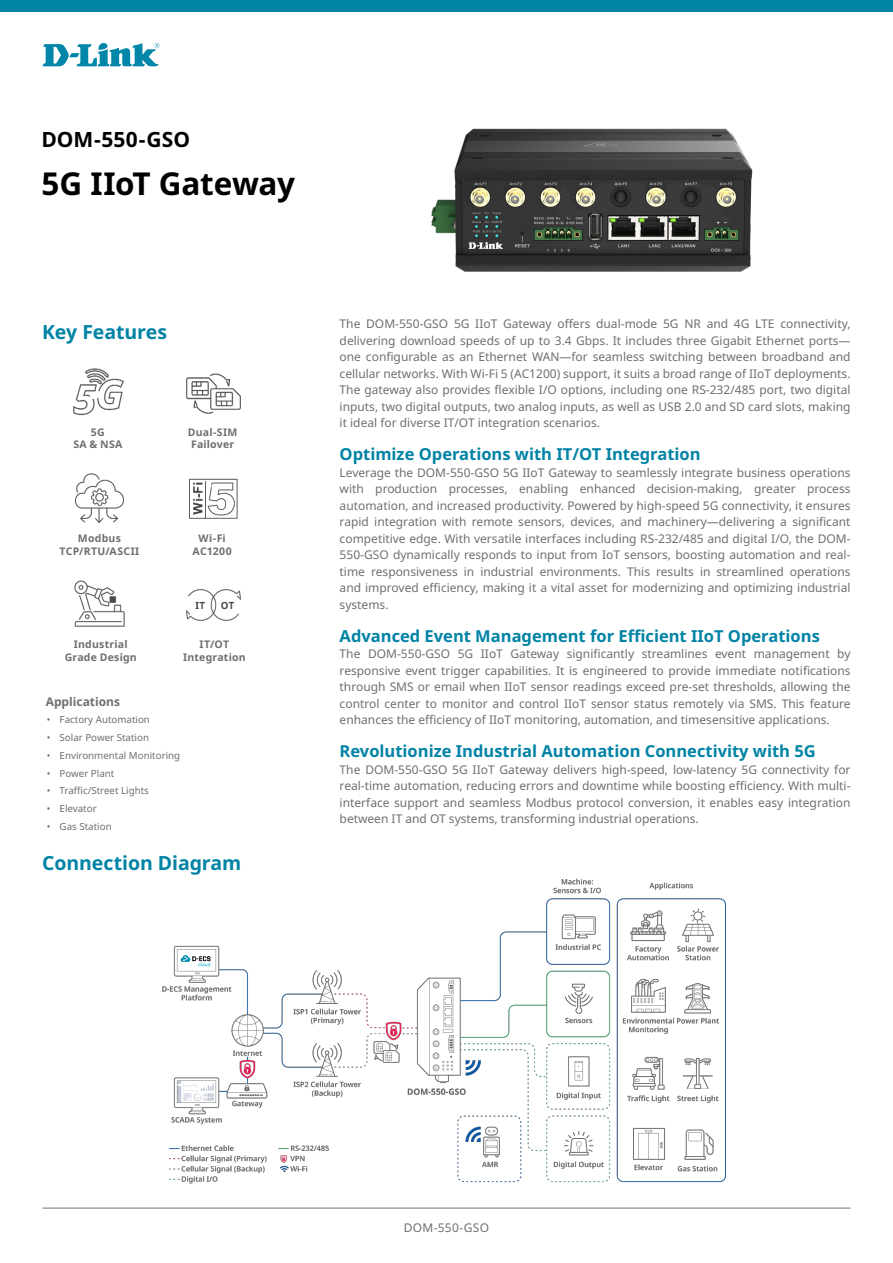
<style>
.page{position:relative;width:893px;height:1263px;background:#fff}
.page>*{position:absolute;margin:0;border:0;box-sizing:border-box;transform-origin:0 0}
.Product_Name{font:700 31.5px "Noto Sans";letter-spacing:-.01em;color:#000}
.Product_No{font:700 21px "Noto Sans";letter-spacing:.005em;color:#000}
.Section_Title{font:700 19.5px "Noto Sans";letter-spacing:-.005em;color:#0083a5}
.Content_Text{font:700 16.5px "Noto Sans";color:#0083a5}
.Content_Text-2{font:12px/16.5px "Noto Sans";color:#6f6f6e;text-align:justify}
.Content_Text-3{font:700 12px "Noto Sans";color:#6f6f6e}
.Content_Text-4{font:12px "Noto Sans";letter-spacing:.02em;color:#6f6f6e}
.Features_Title{font:700 10.5px/12.6px "Noto Sans";letter-spacing:.02em;color:#6f6f6e;text-align:center}
.t1{font:9.75px "Noto Sans";color:#6f6f6e}
</style>
<div class="page">
<hr style="left:43px;top:1208px;width:807px;height:1px;background:#6f6f6e">
<svg style="left:42px;top:43px;width:117px;height:23px"></svg>
<div style="left:0;top:0;width:893px;height:12px;background:#0083a5"></div>
<img style="left:162px;top:878px;width:564px;height:306px">
<img style="left:431px;top:128px;width:322px;height:144px">
<img style="left:73px;top:368px;width:51px;height:48px">
<img style="left:75px;top:473px;width:49px;height:50px">
<img style="left:74px;top:580px;width:51px;height:47px">
<img style="left:187px;top:373px;width:53px;height:41px">
<img style="left:189px;top:478px;width:49px;height:41px">
<img style="left:187px;top:589px;width:53px;height:32px">
<p class="Product_No" style="left:41px;top:124px;width:150px">DOM-550-GSO</p>
<p class="Product_Name" style="left:41px;top:161px;width:255px">5G IIoT Gateway</p>
<p class="Section_Title" style="left:42px;top:318px;width:126px">Key Features</p>
<p class="Features_Title" style="left:91px;top:426px;width:15px">5G</p>
<p class="Features_Title" style="left:73px;top:438px;width:51px">SA &amp; NSA</p>
<p class="Features_Title" style="left:188px;top:426px;width:51px">Dual-SIM<br>Failover</p>
<p class="Features_Title" style="left:78px;top:532px;width:44px">Modbus</p>
<p class="Features_Title" style="left:60px;top:545px;width:81px">TCP/RTU/ASCII</p>
<p class="Features_Title" style="left:193px;top:532px;width:41px">Wi-Fi<br>AC1200</p>
<p class="Features_Title" style="left:65px;top:638px;width:74px">Industrial<br>Grade Design</p>
<p class="Features_Title" style="left:200px;top:638px;width:31px">IT/OT</p>
<p class="Features_Title" style="left:183px;top:651px;width:64px">Integration</p>
<p class="Content_Text-3" style="left:46px;top:693px;width:76px">Applications</p>
<p class="t1" style="left:47px;top:714px;width:105px">• Factory Automation</p>
<p class="t1" style="left:47px;top:732px;width:104px">• Solar Power Station</p>
<p class="t1" style="left:47px;top:750px;width:135px">• Environmental Monitoring</p>
<p class="t1" style="left:47px;top:767px;width:69px">• Power Plant</p>
<p class="t1" style="left:47px;top:785px;width:104px">• Traffic/Street Lights</p>
<p class="t1" style="left:47px;top:803px;width:51px">• Elevator</p>
<p class="t1" style="left:47px;top:821px;width:66px">• Gas Station</p>
<p class="Section_Title" style="left:42px;top:849px;width:201px">Connection Diagram</p>
<p class="Content_Text-2" style="left:340px;top:316px;width:512px">The DOM-550-GSO 5G IIoT Gateway offers dual-mode 5G NR and 4G LTE connectivity, delivering download speeds of up to 3.4 Gbps. It includes three Gigabit Ethernet ports— one configurable as an Ethernet WAN—for seamless switching between broadband and cellular networks. With Wi-Fi 5 (AC1200) support, it suits a broad range of IIoT deployments.<br>The gateway also provides flexible I/O options, including one RS-232/485 port, two digital inputs, two digital outputs, two analog inputs, as well as USB 2.0 and SD card slots, making it ideal for diverse IT/OT integration scenarios.</p>
<p class="Content_Text" style="left:340px;top:442px;width:362px">Optimize Operations with IT/OT Integration</p>
<p class="Content_Text-2" style="left:340px;top:464px;width:512px">Leverage the DOM-550-GSO 5G IIoT Gateway to seamlessly integrate business operations with production processes, enabling enhanced decision-making, greater process automation, and increased productivity. Powered by high-speed 5G connectivity, it ensures rapid integration with remote sensors, devices, and machinery—delivering a significant competitive edge. With versatile interfaces including RS-232/485 and digital I/O, the DOM-550-GSO dynamically responds to input from IoT sensors, boosting automation and real&shy;time responsiveness in industrial environments. This results in streamlined operations and improved efficiency, making it a vital asset for modernizing and optimizing industrial systems.</p>
<p class="Content_Text" style="left:340px;top:624px;width:482px">Advanced Event Management for Efficient IIoT Operations</p>
<p class="Content_Text-2" style="left:340px;top:646px;width:512px">The DOM-550-GSO 5G IIoT Gateway significantly streamlines event management by responsive event trigger capabilities. It is engineered to provide immediate notifications through SMS or email when IIoT sensor readings exceed pre-set thresholds, allowing the control center to monitor and control IIoT sensor status remotely via SMS. This feature enhances the efficiency of IIoT monitoring, automation, and timesensitive applications.</p>
<p class="Content_Text" style="left:340px;top:739px;width:478px">Revolutionize Industrial Automation Connectivity with 5G</p>
<p class="Content_Text-2" style="left:340px;top:761px;width:512px">The DOM-550-GSO 5G IIoT Gateway delivers high-speed, low-latency 5G connectivity for real-time automation, reducing errors and downtime while boosting efficiency. With multi&shy;interface support and seamless Modbus protocol conversion, it enables easy integration between IT and OT systems, transforming industrial operations.</p>
<p class="Content_Text-4" style="left:404px;top:1220px;width:87px">DOM-550-GSO</p>
</div>
